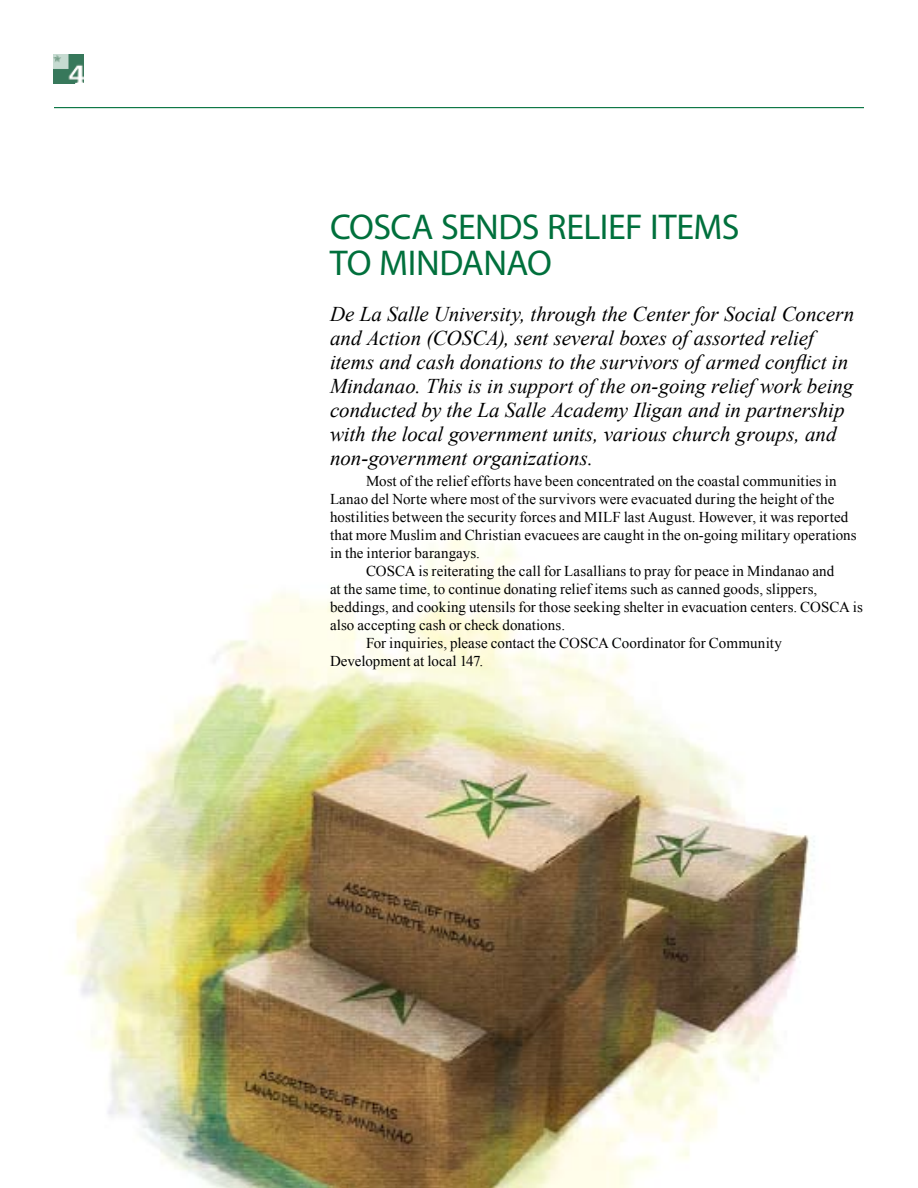
<style>
.page{position:relative;width:918px;height:1188px;background:#fff}
.page>*{position:absolute;margin:0;border:0;box-sizing:border-box;transform-origin:0 0}
.t1{font:36px/36px "Myriad Pro";letter-spacing:-.015em;color:#00703c}
.t2{font:italic 21px/24px "Times New Roman";color:#000}
.t3{font:15px "Times New Roman";letter-spacing:.005em;color:#000}
</style>
<div class="page">
<img style="left:67px;top:532px;width:748px;height:656px">
<img style="left:54px;top:55px;width:29px;height:29px">
<hr style="left:54px;top:107px;width:810px;height:1px;background:#00703c">
<h1 class="t1" style="left:330px;top:209px;width:408px">COSCA SENDS RELI EF ITEMS<br>TO MINDANAO</h1>
<p class="t2" style="left:330px;top:301px;width:526px">De La Salle University, through the Center for Social Concern and Action (COSCA), sent several boxes of assorted relief items and cash donations to the survivors of armed conflict in Mindanao. This is in support of the on-going relief work being conducted by the La Salle Academy Iligan and in partnership with the local government units, various church groups, and non-government organizations.</p>
<p class="t3" style="left:366px;top:471px;width:472px">Most of the relief efforts have been concentrated on the coastal communities in</p>
<p class="t3" style="left:330px;top:489px;width:506px">Lanao del Norte where most of the survivors were evacuated during the height of the</p>
<p class="t3" style="left:330px;top:507px;width:520px">hostilities between the security forces and MILF last August. However, it was reported</p>
<p class="t3" style="left:330px;top:525px;width:528px">that more Muslim and Christian evacuees are caught in the on-going military operations</p>
<p class="t3" style="left:330px;top:543px;width:151px">in the interior barangays.</p>
<p class="t3" style="left:366px;top:561px;width:470px">COSCA is reiterating the call for Lasallians to pray for peace in Mindanao and</p>
<p class="t3" style="left:330px;top:579px;width:489px">at the same time, to continue donating relief items such as canned goods, slippers,</p>
<p class="t3" style="left:330px;top:597px;width:534px">beddings, and cooking utensils for those seeking shelter in evacuation centers. COSCA is</p>
<p class="t3" style="left:330px;top:615px;width:237px">also accepting cash or check donations.</p>
<p class="t3" style="left:366px;top:633px;width:417px">For inquiries, please contact the COSCA Coordinator for Community</p>
<p class="t3" style="left:330px;top:651px;width:155px">Development at local 147.</p>
</div>
